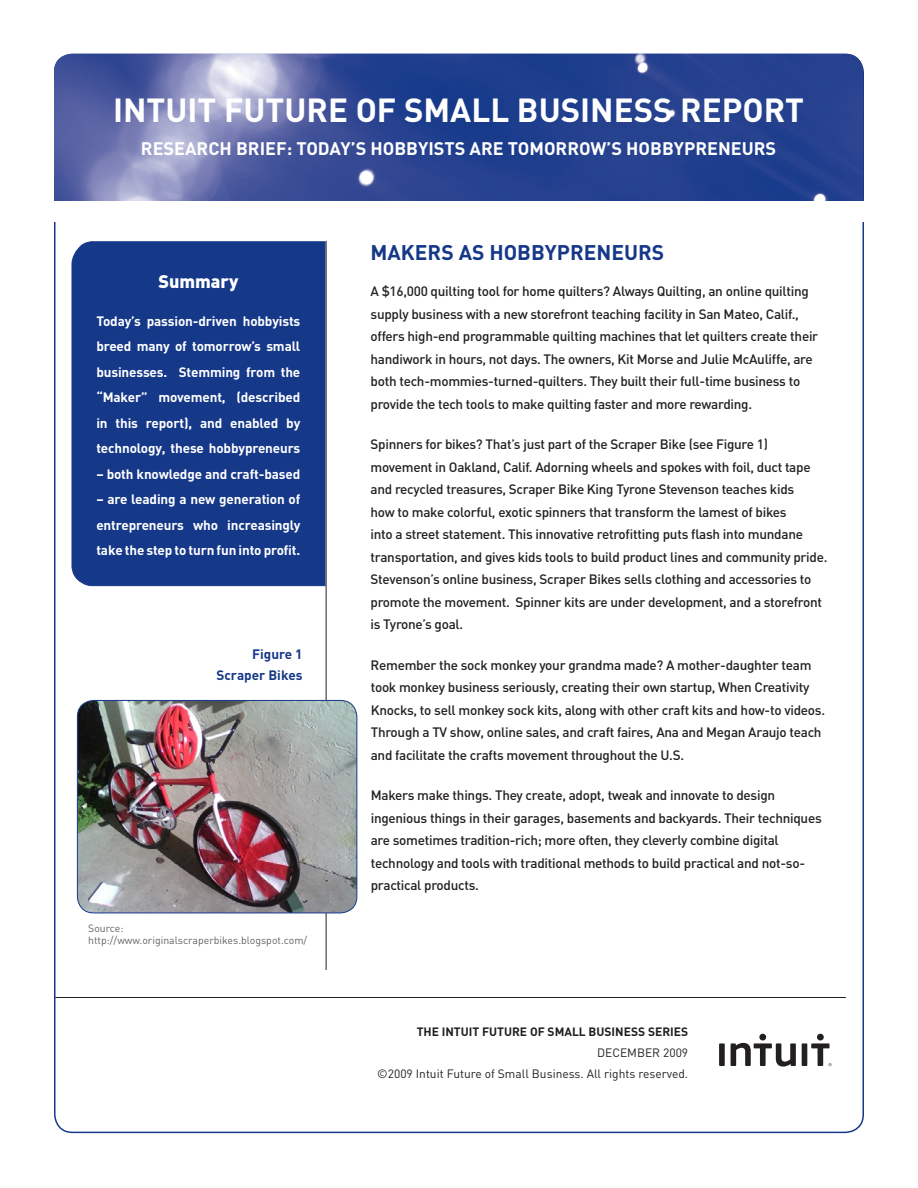
<style>
.page{position:relative;width:918px;height:1188px;background:#fff}
.page>*{position:absolute;margin:0;border:0;box-sizing:border-box;transform-origin:0 0}
.hed{font:700 33px "DIN";color:#fff}
.subhead_-_PMS_2748{font:700 21px "DIN";color:#153889}
.hed-2{font:700 18px "DIN";color:#fff}
.special_sidebar_-_Ti{font:900 18px "DIN";color:#fff}
.DIN_body{font:500 13.5px/22.5px "DIN";letter-spacing:-.02em;color:#231f20}
.special_sidebar{font:700 13.5px/25.5px "DIN";letter-spacing:-.01em;color:#fff;text-align:justify}
.special_sidebar_-_Ti-2{font:700 13.5px/21px "DIN";color:#153889;text-align:right}
.t1{font:12px/21px "DIN";color:#231f20;text-align:right}
.t2{font:10.5px/12.6px "DIN";color:#636366}
.s1{font-weight:700}
</style>
<div class="page">
<img style="left:54px;top:54px;width:809px;height:147px">
<hr style="left:326px;top:241px;width:1px;height:729px;background:#231f20">
<div style="left:719px;top:1043px;width:6px;height:23px;background:#231f20"></div>
<div style="left:802px;top:1043px;width:5px;height:23px;background:#231f20"></div>
<div style="left:759px;top:1034px;width:7px;height:7px;background:#231f20;border-radius:50%"></div>
<svg style="left:731px;top:1043px;width:65px;height:24px"></svg>
<div style="left:817px;top:1034px;width:7px;height:7px;background:#231f20;border-radius:50%"></div>
<svg style="left:811px;top:1043px;width:21px;height:23px"></svg>
<hr style="left:55px;top:997px;width:791px;height:1px;background:#231f20">
<div style="left:71px;top:241px;width:255px;height:345px;background:#153889"></div>
<img style="left:77px;top:700px;width:280px;height:213px">
<div style="left:77px;top:700px;width:280px;height:213px;border:1px solid #153889;border-radius:16px"></div>
<p class="hed" style="left:113px;top:88px;width:693px">INTUIT FUTURE OF SMALL BUSINESS REPORT</p>
<p class="hed-2" style="left:141px;top:136px;width:637px">RESEARCH BRIEF: TODAY’S HOBBYISTS ARE TOMORROW’S HOBBYPRENEURS</p>
<p class="special_sidebar_-_Ti" style="left:158px;top:270px;width:82px">Summary</p>
<p class="special_sidebar" style="left:96px;top:308px;width:206px">Today’s passion-driven hobbyists breed many of tomorrow’s small businesses. Stemming from the “Maker” movement, (described in this report), and enabled by technology, these hobbypreneurs</p>
<p class="special_sidebar" style="left:96px;top:461px;width:205px">– both knowledge and craft-based</p>
<p class="special_sidebar" style="left:96px;top:486px;width:206px">– are leading a new generation of entrepreneurs who increasingly take the step to turn fun into profit.</p>
<p class="special_sidebar_-_Ti-2" style="left:217px;top:643px;width:88px">Figure 1<br>Scraper Bikes</p>
<p class="t2" style="left:88px;top:921px;width:221px">Source: http://www.originalscraperbikes.blogspot.com/</p>
<p class="subhead_-_PMS_2748" style="left:371px;top:239px;width:295px">MAKERS AS HOBBYPRENEURS</p>
<p class="DIN_body" style="left:371px;top:280px;width:449px">A $16,000 quilting tool for home quilters? Always Quilting, an online quilting supply business with a new storefront teaching facility in San Mateo, Calif., offers high-end programmable quilting machines that let quilters create their handiwork in hours, not days. The owners, Kit Morse and Julie McAuliffe, are both tech-mommies-turned-quilters. They built their full-time business to provide the tech tools to make quilting faster and more rewarding.</p>
<p class="DIN_body" style="left:371px;top:433px;width:458px">Spinners for bikes? That’s just part of the Scraper Bike (see Figure 1) movement in Oakland, Calif. Adorning wheels and spokes with foil, duct tape and recycled treasures, Scraper Bike King Tyrone Stevenson teaches kids<br>how to make colorful, exotic spinners that transform the lamest of bikes<br>into a street statement. This innovative retrofitting puts flash into mundane transportation, and gives kids tools to build product lines and community pride.<br>Stevenson’s online business, Scraper Bikes sells clothing and accessories to promote the movement. Spinner kits are under development, and a storefront is Tyrone’s goal.</p>
<p class="DIN_body" style="left:371px;top:653px;width:456px">Remember the sock monkey your grandma made? A mother-daughter team took monkey business seriously, creating their own startup, When Creativity Knocks, to sell monkey sock kits, along with other craft kits and how-to videos.<br>Through a TV show, online sales, and craft faires, Ana and Megan Araujo teach and facilitate the crafts movement throughout the U.S.</p>
<p class="DIN_body" style="left:371px;top:784px;width:452px">Makers make things. They create, adopt, tweak and innovate to design ingenious things in their garages, basements and backyards. Their techniques are sometimes tradition-rich; more often, they cleverly combine digital technology and tools with traditional methods to build practical and not-so&shy;practical products.</p>
<p class="t1" style="left:377px;top:1021px;width:312px"><span class="s1">THE INTUIT FUTURE OF SMALL BUSINESS SERIES<br></span>DECEMBER 2009<br>©2009 Intuit Future of Small Business. All rights reserved.</p>
</div>
